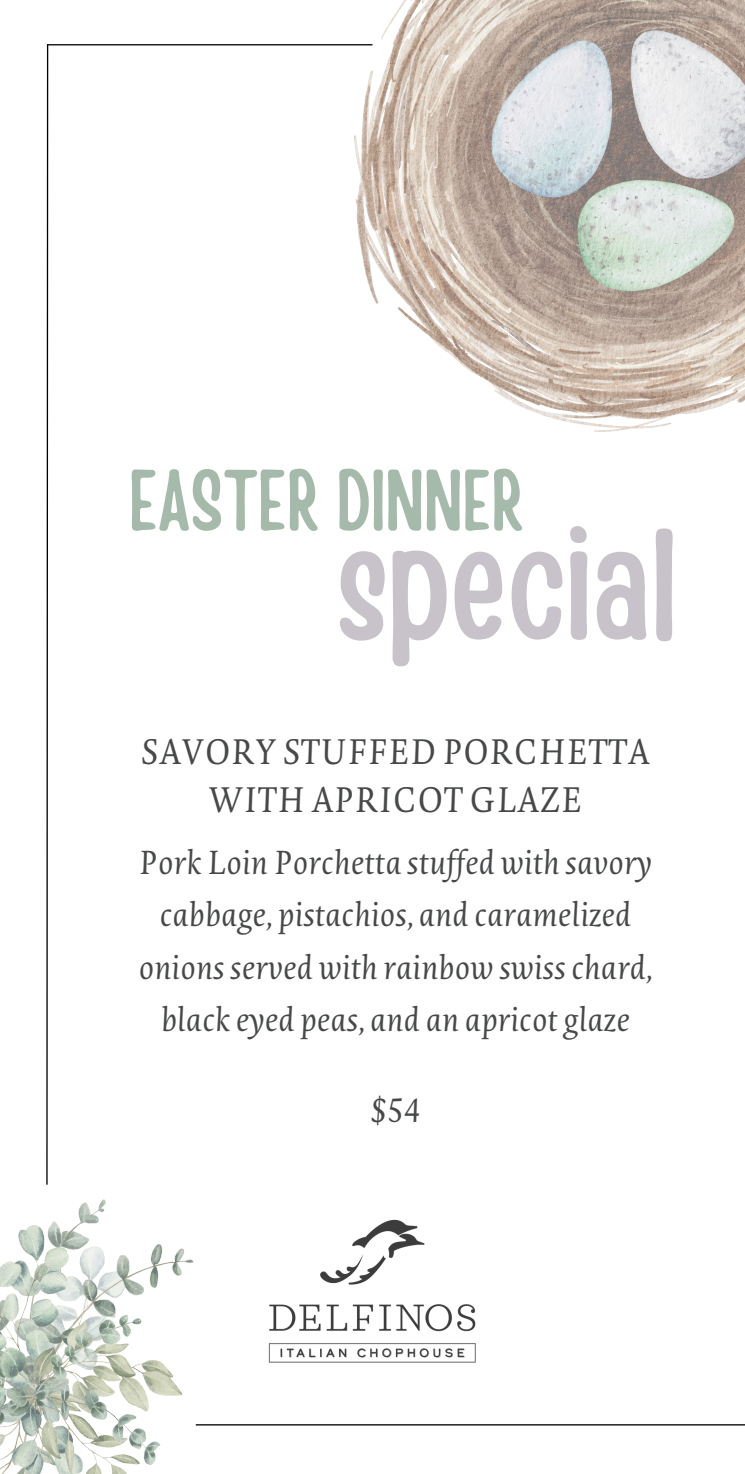
<style>
.page{position:relative;width:745px;height:1474px;background:#fff}
.page>*{position:absolute;margin:0;border:0;box-sizing:border-box;transform-origin:0 0}
.t1{font:157.5px "Handy Casual Condensed";color:#c8c3cb}
.t2{font:85.58px "Handy Casual Condensed";color:#a6baab}
.t3{font:italic 300 34.82px/47.8px "Novel Pro";color:#464849;text-align:center}
.t4{font:italic 300 32.73px/52.5px "Novel Pro";color:#464849;text-align:center}
</style>
<div class="page">
<svg style="left:46px;top:44px;width:3px;height:1141px"></svg>
<hr style="left:196px;top:1424px;width:548px;height:1px;background:#000">
<img style="left:195px;top:1219px;width:399px;height:207px">
<hr style="left:47px;top:44px;width:325px;height:1px;background:#000">
<img style="left:0;top:1199px;width:194px;height:275px">
<img style="left:354px;top:0;width:390px;height:432px">
<h1 class="t2" style="left:129px;top:444px;width:394px">EASTER DINNER</h1>
<p class="t1" style="left:336px;top:482px;width:342px">special</p>
<p class="t3" style="left:141px;top:732px;width:510px">SAVORY STUFFED PORCHETTA<br>WITH APRICOT GLAZE</p>
<p class="t4" style="left:139px;top:840px;width:515px">Pork Loin Porchetta stuffed with savory cabbage, pistachios, and caramelized onions served with rainbow swiss chard, black eyed peas, and an apricot glaze</p>
<h2 class="t4" style="left:370px;top:1088px;width:52px">$54</h2>
</div>
